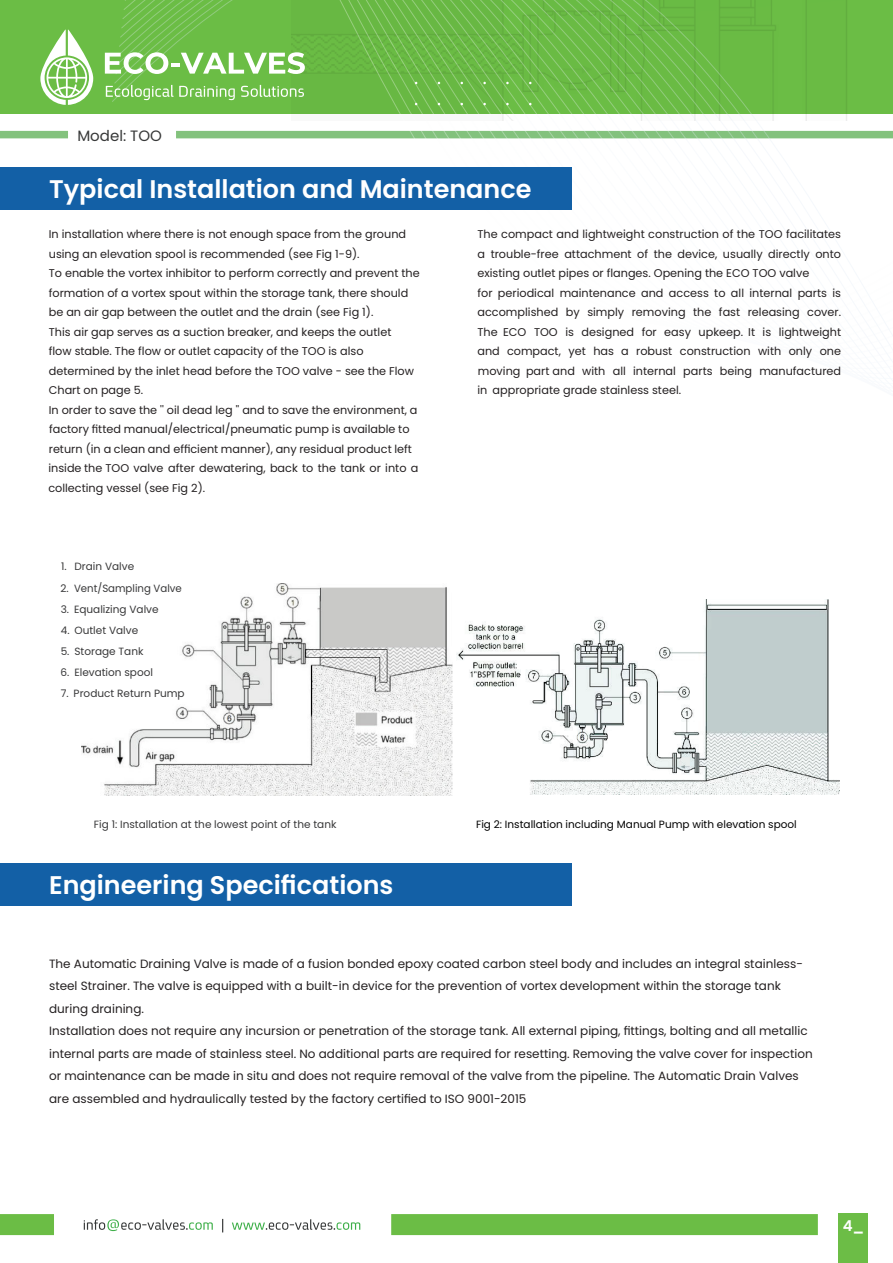
<style>
.page{position:relative;width:893px;height:1263px;background:#fff}
.page>*{position:absolute;margin:0;border:0;box-sizing:border-box;transform-origin:0 0}
.t1{font:600 25.5px "Poppins";color:#fff}
.t2{font:15px "Poppins";color:#373838}
.t3{font:600 15px "Poppins";color:#fff}
.t4{font:12px/22.5px "Poppins";color:#242021}
.t5{font:11.25px/19.5px "Poppins";color:#242021}
.t6{font:10.5px "Poppins";color:#383839}
.t7{font:10.5px "Poppins";color:#000}
</style>
<div class="page">
<img style="left:82px;top:584px;width:370px;height:211px">
<div style="left:839px;top:1214px;width:29px;height:49px;background:#6cbd46"></div>
<div style="left:0;top:0;width:893px;height:114px;background:#6bbd45"></div>
<div style="left:0;top:131px;width:68px;height:7px;background:#83c27d"></div>
<svg style="left:112px;top:0;width:781px;height:168px"></svg>
<svg style="left:40px;top:29px;width:53px;height:76px"></svg>
<svg style="left:105px;top:52px;width:200px;height:22px"></svg>
<svg style="left:106px;top:85px;width:129px;height:15px"></svg>
<svg style="left:241px;top:85px;width:63px;height:12px"></svg>
<div style="left:391px;top:1214px;width:427px;height:21px;background:#6bbd45"></div>
<div style="left:0;top:1214px;width:54px;height:21px;background:#6bbd45"></div>
<svg style="left:84px;top:1219px;width:129px;height:12px"></svg>
<svg style="left:222px;top:1219px;width:1px;height:13px"></svg>
<svg style="left:232px;top:1219px;width:128px;height:11px"></svg>
<div style="left:0;top:168px;width:572px;height:42px;background:#1360a6"></div>
<div style="left:0;top:863px;width:572px;height:42px;background:#1360a6"></div>
<img style="left:457px;top:600px;width:383px;height:194px">
<h2 class="t2" style="left:77px;top:127px;width:86px">Model: TOO</h2>
<h1 class="t1" style="left:49px;top:174px;width:484px">Typical Installation and Maintenance</h1>
<p class="t5" style="left:48px;top:225px;width:373px">In installation where there is not enough space from the ground using an elevation spool is recommended (see Fig 1-9).<br>To enable the vortex inhibitor to perform correctly and prevent the formation of a vortex spout within the storage tank, there should be an air gap between the outlet and the drain (see Fig 1).<br>This air gap serves as a suction breaker, and keeps the outlet<br>flow stable. The flow or outlet capacity of the TOO is also determined by the inlet head before the TOO valve - see the Flow Chart on page 5.<br>In order to save the '' oil dead leg '' and to save the environment, a factory fitted manual/electrical/pneumatic pump is available to return (in a clean and efficient manner), any residual product left inside the TOO valve after dewatering, back to the tank or into a collecting vessel (see Fig 2).</p>
<p class="t5" style="left:477px;top:225px;width:365px">The compact and lightweight construction of the TOO facilitates a trouble-free attachment of the device, usually directly onto existing outlet pipes or flanges. Opening the ECO TOO valve<br>for periodical maintenance and access to all internal parts is accomplished by simply removing the fast releasing cover.<br>The ECO TOO is designed for easy upkeep. It is lightweight and compact, yet has a robust construction with only one moving part and with all internal parts being manufactured in appropriate grade stainless steel.</p>
<p class="t6" style="left:61px;top:560px;width:75px">1. Drain Valve</p>
<p class="t6" style="left:61px;top:582px;width:123px">2. Vent/Sampling Valve</p>
<p class="t6" style="left:61px;top:603px;width:99px">3. Equalizing Valve</p>
<p class="t6" style="left:61px;top:624px;width:79px">4. Outlet Valve</p>
<p class="t6" style="left:61px;top:645px;width:84px">5. Storage Tank</p>
<p class="t6" style="left:61px;top:666px;width:94px">6. Elevation spool</p>
<p class="t6" style="left:61px;top:687px;width:126px">7. Product Return Pump</p>
<p class="t6" style="left:94px;top:818px;width:244px">Fig 1: Installation at the lowest point of the tank</p>
<p class="t7" style="left:476px;top:818px;width:322px">Fig 2: Installation including Manual Pump with elevation spool</p>
<h1 class="t1" style="left:49px;top:870px;width:346px">Engineering Specifications</h1>
<p class="t4" style="left:49px;top:952px;width:765px">The Automatic Draining Valve is made of a fusion bonded epoxy coated carbon steel body and includes an integral stainless&shy;steel Strainer. The valve is equipped with a built-in device for the prevention of vortex development within the storage tank during draining.<br>Installation does not require any incursion or penetration of the storage tank. All external piping, fittings, bolting and all metallic internal parts are made of stainless steel. No additional parts are required for resetting. Removing the valve cover for inspection or maintenance can be made in situ and does not require removal of the valve from the pipeline. The Automatic Drain Valves are assembled and hydraulically tested by the factory certified to ISO 9001-2015</p>
<h2 class="t3" style="left:843px;top:1217px;width:23px">4_</h2>
</div>
